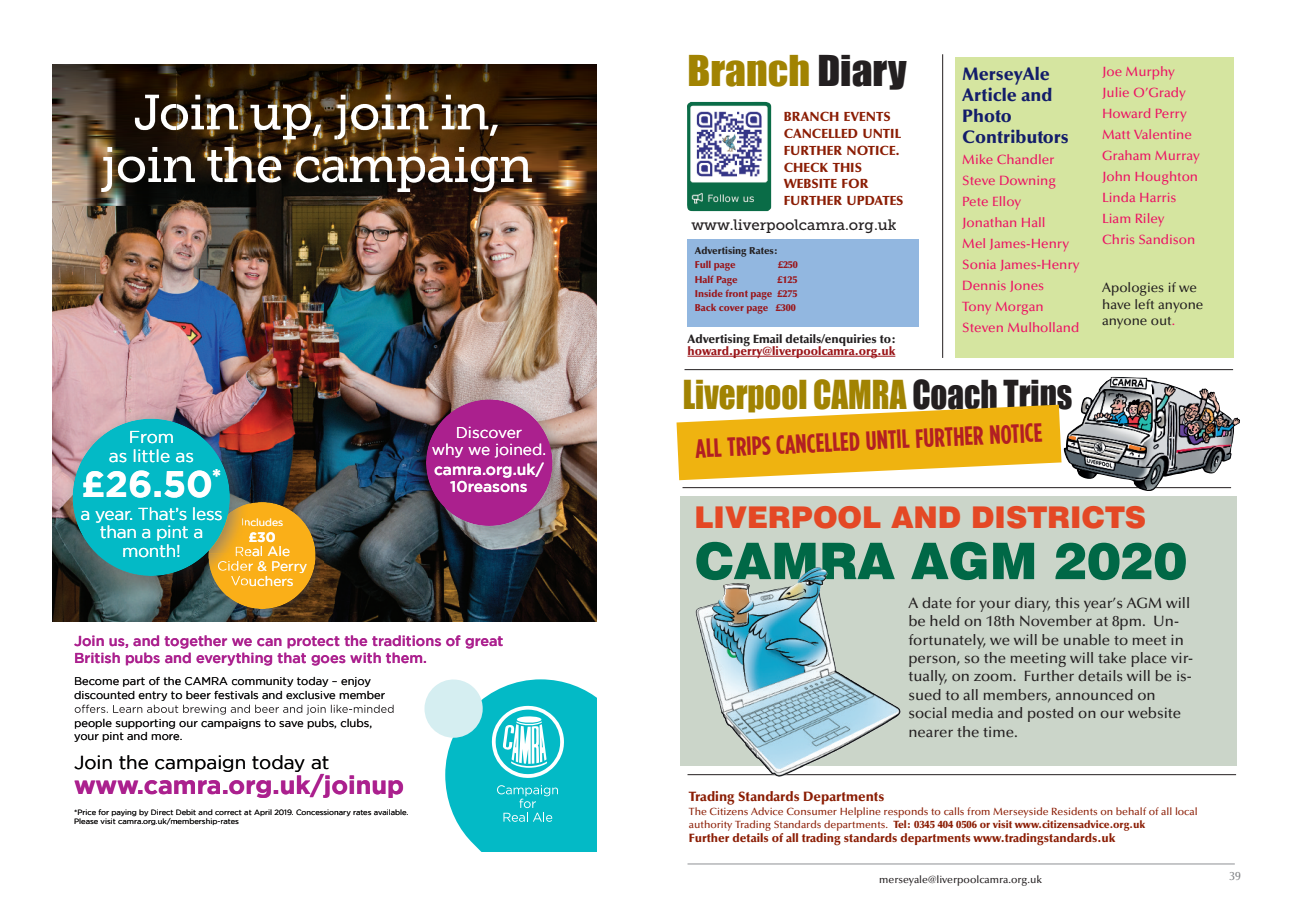
<style>
.page{position:relative;width:1290px;height:920px;background:#fff}
.page>*{position:absolute;margin:0;border:0;box-sizing:border-box;transform-origin:0 0}
.t1{font:900 50.55px "Swiss 721 BT";color:#006846}
.t2{font:39px "Impact";color:#a18302;scale:1.06 1}
.t3{font:36.9px "Gotham Bold+OCFZEB";color:#fff}
.t4{font:36.6px "Impact";color:#a18302;scale:.9 1}
.t5{font:900 30px "Swiss 721 BT";color:#e44825}
.t6{font:700 26.4px "Gotham Condensed";color:#b21f23}
.t7{font:25.2px "Gotham Bold+OCFZEB";color:#ab208e}
.t8{font:22.65px "Gotham Bold+OCFZEB";color:#fff}
.t9{font:18.75px "Gotham Book+AGINKN";color:#000}
.t10{font:900 18px/21px "Optima";color:#131d6a}
.t11{font:17.25px "Gotham Book+AGINKN";letter-spacing:-.015em;color:#fff}
.t12{font:15.6px "Gotham Medium+AWRLAK";color:#fff}
.t13{font:15.6px "Gotham Book+AGINKN";color:#fff}
.t14{font:500 15px/18.5px "Optima";color:#231f20}
.t15{font:15px "Museo Slab 500";color:#231f20}
.t16{font:14.4px "Gotham Medium+AWRLAK";color:#ab208e}
.t17{font:13.65px/14.7px "Gotham Book+AGINKN";color:#fff;text-align:center}
.t18{font:13.65px "Gotham Bold+OCFZEB";color:#fff}
.t19{font:500 13.5px/21px "Optima";color:#ec1163}
.t20{font:500 13.5px/16.5px "Optima";color:#231f20}
.t21{font:900 13.5px "Optima";color:#8b1d04}
.t22{font:900 13.2px/16.8px "Optima";color:#8b1d04}
.t23{font:900 12px "Optima";color:#8b1d04}
.t24{font:900 12px "Optima";color:#231f20}
.t25{font:900 12px "Optima";color:#9a1418}
.t26{font:500 12px "Optima";color:#808285;scale:.95 1}
.t27{font:11.1px "Gotham Book+AGINKN";color:#000}
.t28{font:500 10.5px/13.5px "Optima";color:#8b1d04}
.t29{font:500 10.5px "Optima";color:#231f20}
.t30{font:10.2px "Gotham Book+AGINKN";color:#fff}
.t31{font:900 9.9px/14.2px "Optima";color:#9a1418;text-align:justify}
.t32{font:900 9.9px "Optima";color:#231f20}
.t33{font:7.65px "Gotham Book+AGINKN";color:#000}
.s1{color:#231f20}
.s2{color:#ec1163}
.s3{font-weight:900}
</style>
<div class="page">
<div style="left:680px;top:496px;width:556px;height:269px;background:#cbd5c9"></div>
<hr style="left:687px;top:864px;width:548px;height:1px;background:#8f9194">
<img style="left:53px;top:206px;width:543px;height:415px">
<svg style="left:75px;top:705px;width:319px;height:10px"></svg>
<svg style="left:424px;top:679px;width:172px;height:173px"></svg>
<div style="left:426px;top:399px;width:126px;height:127px;background:#ab208e;border-radius:50%"></div>
<div style="left:209px;top:502px;width:107px;height:107px;background:#faaf18;border-radius:50%"></div>
<div style="left:73px;top:419px;width:157px;height:157px;background:#03bac6;border-radius:50%"></div>
<img style="left:53px;top:65px;width:543px;height:141px">
<img style="left:148px;top:147px;width:133px;height:36px">
<img style="left:118px;top:156px;width:27px;height:6px">
<img style="left:118px;top:162px;width:27px;height:21px">
<img style="left:101px;top:147px;width:11px;height:45px">
<img style="left:161px;top:104px;width:15px;height:26px">
<img style="left:135px;top:94px;width:24px;height:36px">
<img style="left:296px;top:156px;width:51px;height:27px">
<img style="left:296px;top:173px;width:41px;height:10px">
<img style="left:212px;top:176px;width:69px;height:7px">
<img style="left:176px;top:156px;width:19px;height:26px">
<img style="left:283px;top:94px;width:54px;height:30px">
<img style="left:283px;top:124px;width:54px;height:16px">
<img style="left:250px;top:104px;width:31px;height:26px">
<img style="left:207px;top:104px;width:31px;height:26px">
<img style="left:191px;top:94px;width:13px;height:36px">
<img style="left:176px;top:104px;width:12px;height:26px">
<img style="left:471px;top:156px;width:27px;height:36px">
<img style="left:471px;top:174px;width:23px;height:18px">
<img style="left:455px;top:147px;width:13px;height:35px">
<img style="left:428px;top:156px;width:25px;height:13px">
<img style="left:428px;top:169px;width:25px;height:14px">
<img style="left:397px;top:156px;width:28px;height:9px">
<img style="left:397px;top:165px;width:28px;height:27px">
<img style="left:349px;top:156px;width:47px;height:4px">
<img style="left:349px;top:160px;width:47px;height:22px">
<img style="left:337px;top:157px;width:10px;height:25px">
<img style="left:457px;top:104px;width:32px;height:26px">
<img style="left:381px;top:94px;width:61px;height:36px">
<img style="left:442px;top:94px;width:13px;height:36px">
<img style="left:381px;top:107px;width:47px;height:23px">
<img style="left:351px;top:104px;width:27px;height:6px">
<img style="left:351px;top:110px;width:27px;height:20px">
<img style="left:337px;top:94px;width:9px;height:46px">
<img style="left:501px;top:156px;width:31px;height:26px">
<svg style="left:490px;top:125px;width:12px;height:11px"></svg>
<img style="left:414px;top:389px;width:160px;height:3px">
<img style="left:62px;top:481px;width:34px;height:72px">
<img style="left:207px;top:498px;width:43px;height:55px">
<img style="left:205px;top:440px;width:45px;height:58px">
<img style="left:208px;top:517px;width:42px;height:36px">
<img style="left:288px;top:508px;width:36px;height:45px">
<img style="left:414px;top:501px;width:84px;height:47px">
<img style="left:498px;top:499px;width:76px;height:49px">
<img style="left:62px;top:555px;width:142px;height:41px">
<img style="left:204px;top:553px;width:21px;height:43px">
<svg style="left:235px;top:532px;width:15px;height:24px"></svg>
<img style="left:209px;top:559px;width:41px;height:37px">
<img style="left:204px;top:596px;width:120px;height:22px">
<div style="left:688px;top:240px;width:231px;height:87px;background:#92b7e0"></div>
<hr style="left:687px;top:356px;width:208px;height:1px;background:#9a1418">
<div style="left:955px;top:57px;width:278px;height:300px;background:#d5e5a0"></div>
<hr style="left:942px;top:54px;width:1px;height:304px;background:#231f20">
<hr style="left:687px;top:774px;width:549px;height:1px;background:#231f20">
<hr style="left:682px;top:487px;width:549px;height:1px;background:#231f20">
<hr style="left:684px;top:369px;width:549px;height:1px;background:#231f20">
<img style="left:687px;top:101px;width:85px;height:110px">
<img style="left:1063px;top:377px;width:177px;height:114px">
<svg style="left:676px;top:405px;width:385px;height:75px"></svg>
<img style="left:695px;top:567px;width:206px;height:210px">
<p class="t11" style="left:129px;top:427px;width:47px">From</p>
<p class="t11" style="left:109px;top:446px;width:87px">as little as</p>
<h3 class="t8" style="left:212px;top:464px;width:11px">*</h3>
<h3 class="t3" style="left:81px;top:462px;width:133px">£26.50</h3>
<p class="t11" style="left:80px;top:504px;width:144px">a year. That’s less</p>
<p class="t30" style="left:241px;top:516px;width:44px">Includes</p>
<p class="t17" style="left:217px;top:544px;width:92px">Real Ale<br>Cider &amp; Perry<br>Vouchers</p>
<p class="t11" style="left:100px;top:523px;width:105px">than a pint a</p>
<p class="t18" style="left:248px;top:529px;width:29px">£30</p>
<p class="t11" style="left:122px;top:541px;width:60px">month!</p>
<p class="t13" style="left:456px;top:424px;width:68px">Discover</p>
<p class="t13" style="left:432px;top:441px;width:116px">why we joined.</p>
<p class="t12" style="left:434px;top:461px;width:111px">camra.org.uk/</p>
<p class="t12" style="left:450px;top:478px;width:79px">10reasons</p>
<p class="t16" style="left:74px;top:632px;width:431px">Join us, and together we can protect the traditions of great</p>
<p class="t16" style="left:74px;top:650px;width:354px">British pubs and everything that goes with them.</p>
<p class="t27" style="left:74px;top:675px;width:298px">Become part of the CAMRA community today – enjoy</p>
<p class="t27" style="left:74px;top:689px;width:313px">discounted entry to beer festivals and exclusive member</p>
<p class="t27" style="left:74px;top:716px;width:300px">people supporting our campaigns to save pubs, clubs,</p>
<p class="t27" style="left:74px;top:730px;width:110px">your pint and more.</p>
<p class="t9" style="left:74px;top:752px;width:257px">Join the campaign today at</p>
<h3 class="t7" style="left:74px;top:770px;width:332px">www.camra.org.uk/joinup</h3>
<p class="t33" style="left:74px;top:808px;width:336px">*Price for paying by Direct Debit and correct at April 2019. Concessionary rates available.</p>
<p class="t33" style="left:74px;top:817px;width:166px">Please visit camra.org.uk/membership-rates</p>
<h2 class="t2" style="left:687px;top:47px;width:208px">Branch <span class="s1">Diary</span></h2>
<p class="t22" style="left:784px;top:110px;width:121px">BRANCH EVENTS<br>CANCELLED UNTIL<br>FURTHER NOTICE.<br>CHECK THIS<br>WEBSITE FOR<br>FURTHER UPDATES</p>
<p class="t15" style="left:691px;top:220px;width:207px">www.liverpoolcamra.org.uk</p>
<p class="t32" style="left:695px;top:247px;width:85px">Advertising Rates:</p>
<p class="t31" style="left:695px;top:259px;width:42px">Full page</p>
<p class="t31" style="left:778px;top:259px;width:21px">£250</p>
<p class="t31" style="left:695px;top:273px;width:44px">Half Page</p>
<p class="t31" style="left:695px;top:273px;width:104px;text-indent:83px">£125<br>Inside front page £275<br>Back cover page £300</p>
<p class="t24" style="left:687px;top:334px;width:210px">Advertising Email details/enquiries to:</p>
<p class="t25" style="left:687px;top:346px;width:209px">howard.perry@liverpoolcamra.org.uk</p>
<p class="t10" style="left:962px;top:65px;width:108px">MerseyAle<br>Article and<br>Photo<br>Contributors</p>
<p class="t19" style="left:962px;top:150px;width:119px">Mike Chandler<br>Steve Downing<br>Pete Elloy<br>Jonathan Hall<br>Mel James-Henry<br>Sonia James-Henry<br>Dennis Jones<br>Tony Morgan<br>Steven Mulholland</p>
<h3 class="t4" style="left:683px;top:373px;width:434px">Liverpool CAMRA <span class="s1">Coach Trips</span></h3>
<h3 class="t6" style="left:695px;top:440px;width:349px;rotate:-3deg">ALL TRIPS CANCELLED UNTIL FURTHER NOTICE</h3>
<p class="t19" style="left:1102px;top:63px;width:99px">Joe Murphy<br>Julie O’Grady<br>Howard Perry<br>Matt Valentine<br>Graham Murray<br>John Houghton<br>Linda Harris<br>Liam Riley<br>Chris Sandison</p>
<p class="t20" style="left:1102px;top:281px;width:103px">Apologies if we have left anyone anyone out<span class="s2">.</span></p>
<h3 class="t5" style="left:694px;top:507px;width:453px">LIVERPOOL AND DISTRICTS</h3>
<h1 class="t1" style="left:694px;top:543px;width:494px">CAMRA AGM 2020</h1>
<p class="t14" style="left:908px;top:595px;width:286px">A date for your diary, this year’s AGM will be held on 18th November at 8pm. Un&shy;fortunately, we will be unable to meet in person, so the meeting will take place vir&shy;tually, on zoom. Further details will be is&shy;sued to all members, announced on social media and posted on our website nearer the time.</p>
<p class="t21" style="left:689px;top:791px;width:197px">Trading Standards Departments</p>
<p class="t28" style="left:689px;top:805px;width:510px">The Citizens Advice Consumer Helpline responds to calls from Merseyside Residents on behalf of all local authority Trading Standards departments. <span class="s3">Tel: 0345 404 0506 or visit www.citizensadvice.org.uk</span></p>
<p class="t23" style="left:689px;top:833px;width:428px">Further details of all trading standards departments www.tradingstandards.uk</p>
<p class="t29" style="left:879px;top:875px;width:165px">merseyale@liverpoolcamra.org.uk</p>
<p class="t26" style="left:1229px;top:872px;width:13px">39</p>
</div>
